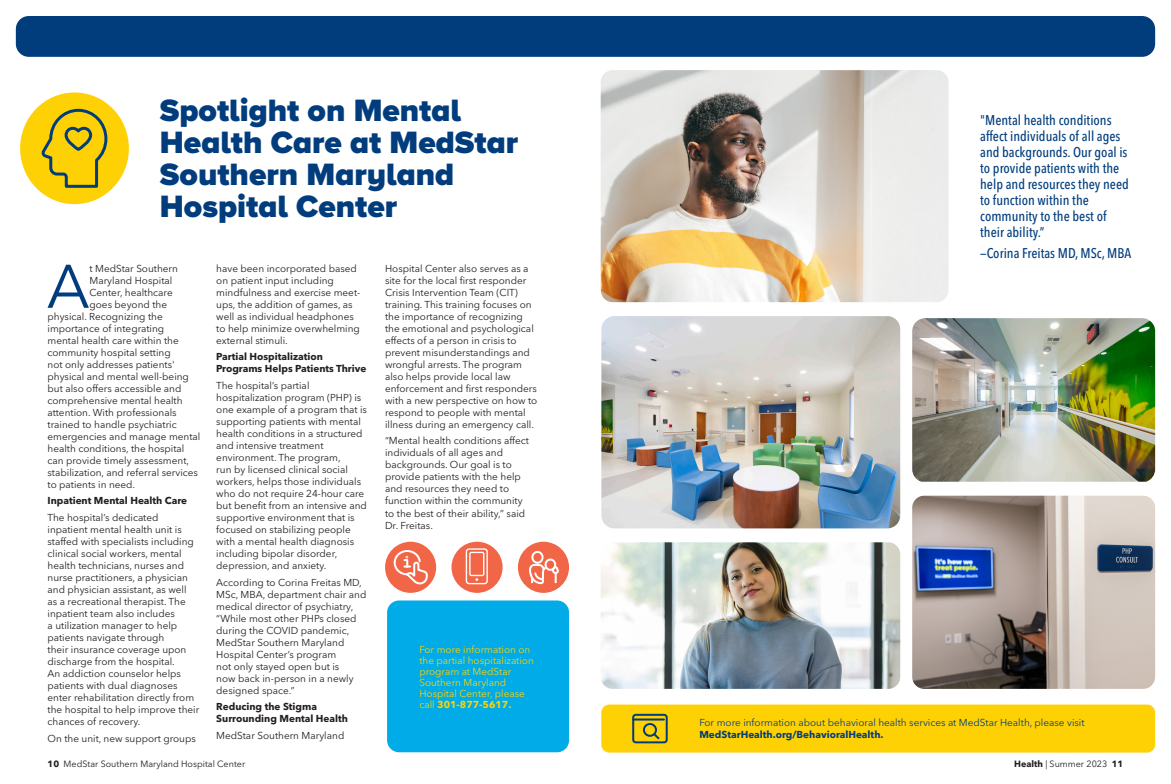
<style>
.page{position:relative;width:1171px;height:784px;background:#fff}
.page>*{position:absolute;margin:0;border:0;box-sizing:border-box;transform-origin:0 0}
.t1{font:60.8px "Avenir Next LT Pro";color:#013d7d}
.body_copy_10_12{font:900 32px/32px "Proxima Nova A";color:#013d7d}
.Body{font:500 condensed 14px/16px "Avenir Next LT Pro";color:#013d7d}
.t2{font:10px/12px "Avenir Next LT Pro";color:#231f20}
.Body-2{font:10px/11px "Avenir Next LT Pro";color:#fed105}
.t3{font:700 10px/12px "Avenir Next LT Pro";color:#231f20}
.t4{font:10px/12px "Avenir Next LT Pro";color:#013d7d}
.t5{font:9px "Avenir Next LT Pro";color:#231f20}
.s1{font-weight:700}
</style>
<div class="page">
<div style="left:387px;top:600px;width:182px;height:152px;background:#00abe7;border-radius:12px"></div>
<div style="left:16px;top:16px;width:1139px;height:41px;background:#013d7d;border-radius:13px"></div>
<div style="left:20px;top:92px;width:109px;height:112px;background:#fed105;border-radius:50%"></div>
<svg style="left:41px;top:108px;width:67px;height:80px"></svg>
<img style="left:601px;top:70px;width:347px;height:232px">
<div style="left:601px;top:704px;width:554px;height:48px;background:#fed105;border-radius:8px"></div>
<svg style="left:632px;top:713px;width:36px;height:31px"></svg>
<img style="left:601px;top:316px;width:299px;height:212px">
<img style="left:912px;top:318px;width:243px;height:163px">
<img style="left:912px;top:495px;width:243px;height:193px">
<div style="left:518px;top:541px;width:51px;height:51px;background:#f26648;border-radius:50%"></div>
<svg style="left:529px;top:550px;width:30px;height:35px"></svg>
<div style="left:451px;top:541px;width:52px;height:51px;background:#f26648;border-radius:50%"></div>
<svg style="left:466px;top:548px;width:22px;height:36px"></svg>
<img style="left:601px;top:542px;width:299px;height:146px">
<div style="left:385px;top:541px;width:51px;height:51px;background:#f26648;border-radius:50%"></div>
<svg style="left:393px;top:549px;width:36px;height:37px"></svg>
<p class="body_copy_10_12" style="left:160px;top:94px;width:360px">Spotlight on Mental<br>Health Care at MedStar<br>Southern Maryland<br>Hospital Center</p>
<p class="t1" style="left:47px;top:250px;width:44px">A</p>
<p class="t2" style="left:90px;top:262px;width:90px">t MedStar Southern</p>
<p class="t2" style="left:90px;top:274px;width:84px">Maryland Hospital</p>
<p class="t2" style="left:90px;top:286px;width:85px">Center, healthcare</p>
<p class="t2" style="left:90px;top:298px;width:79px">goes beyond the</p>
<p class="t2" style="left:48px;top:310px;width:117px">physical. Recognizing the</p>
<p class="t2" style="left:48px;top:322px;width:118px">importance of integrating</p>
<p class="t2" style="left:48px;top:334px;width:133px">mental health care within the</p>
<p class="t2" style="left:48px;top:346px;width:125px">community hospital setting</p>
<p class="t2" style="left:48px;top:358px;width:129px">not only addresses patients'</p>
<p class="t2" style="left:48px;top:370px;width:143px">physical and mental well-being</p>
<p class="t2" style="left:48px;top:382px;width:135px">but also offers accessible and</p>
<p class="t2" style="left:48px;top:394px;width:137px">comprehensive mental health</p>
<p class="t2" style="left:48px;top:406px;width:131px">attention. With professionals</p>
<p class="t2" style="left:48px;top:418px;width:131px">trained to handle psychiatric</p>
<p class="t2" style="left:48px;top:430px;width:154px">emergencies and manage mental</p>
<p class="t2" style="left:48px;top:442px;width:138px">health conditions, the hospital</p>
<p class="t2" style="left:48px;top:454px;width:143px">can provide timely assessment,</p>
<p class="t2" style="left:48px;top:466px;width:152px">stabilization, and referral services</p>
<p class="t2" style="left:48px;top:478px;width:89px">to patients in need.</p>
<p class="t3" style="left:48px;top:495px;width:141px">Inpatient Mental Health Care</p>
<p class="t2" style="left:48px;top:511px;width:153px">The hospital’s dedicated inpatient mental health unit is staffed with specialists including clinical social workers, mental health technicians, nurses and nurse practitioners, a physician and physician assistant, as well<br>as a recreational therapist. The inpatient team also includes<br>a utilization manager to help patients navigate through<br>their insurance coverage upon discharge from the hospital.<br>An addiction counselor helps patients with dual diagnoses enter rehabilitation directly from the hospital to help improve their chances of recovery.</p>
<p class="t2" style="left:48px;top:732px;width:150px">On the unit, new support groups</p>
<p class="t2" style="left:216px;top:262px;width:146px">have been incorporated based on patient input including mindfulness and exercise meet&shy;ups, the addition of games, as well as individual headphones to help minimize overwhelming external stimuli.</p>
<p class="t3" style="left:216px;top:351px;width:152px">Partial Hospitalization<br>Programs Helps Patients Thrive</p>
<p class="t2" style="left:216px;top:379px;width:152px">The hospital’s partial hospitalization program (PHP) is one example of a program that is supporting patients with mental health conditions in a structured and intensive treatment environment. The program,<br>run by licensed clinical social workers, helps those individuals who do not require 24-hour care but benefit from an intensive and supportive environment that is focused on stabilizing people with a mental health diagnosis including bipolar disorder, depression, and anxiety.</p>
<p class="t2" style="left:216px;top:576px;width:152px">According to Corina Freitas MD,<br>MSc, MBA, department chair and medical director of psychiatry, “While most other PHPs closed during the COVID pandemic,<br>MedStar Southern Maryland<br>Hospital Center’s program<br>not only stayed open but is<br>now back in-person in a newly designed space.”</p>
<p class="t3" style="left:216px;top:700px;width:133px">Reducing the Stigma<br>Surrounding Mental Health</p>
<p class="t2" style="left:216px;top:729px;width:130px">MedStar Southern Maryland</p>
<p class="t2" style="left:385px;top:262px;width:154px">Hospital Center also serves as a site for the local first responder<br>Crisis Intervention Team (CIT) training. This training focuses on the importance of recognizing the emotional and psychological effects of a person in crisis to prevent misunderstandings and wrongful arrests. The program also helps provide local law enforcement and first responders with a new perspective on how to respond to people with mental illness during an emergency call.</p>
<p class="t2" style="left:385px;top:435px;width:145px">“Mental health conditions affect individuals of all ages and backgrounds. Our goal is to provide patients with the help and resources they need to function within the community to the best of their ability,” said<br>Dr. Freitas.</p>
<p class="Body-2" style="left:419px;top:643px;width:116px">For more information on the partial hospitalization program at MedStar<br>Southern Maryland<br>Hospital Center, please call <span class="s1">301-877-5617.</span></p>
<p class="Body" style="left:980px;top:112px;width:150px">"Mental health conditions affect individuals of all ages and backgrounds. Our goal is to provide patients with the help and resources they need to function within the community to the best of their ability.”</p>
<p class="Body" style="left:980px;top:245px;width:153px">—Corina Freitas MD, MSc, MBA</p>
<p class="t4" style="left:699px;top:716px;width:387px">For more information about behavioral health services at MedStar Health, please visit<br><span class="s1">MedStarHealth.org/BehavioralHealth.</span></p>
<p class="t5" style="left:48px;top:758px;width:199px"><span class="s1">10</span> MedStar Southern Maryland Hospital Center</p>
<p class="t5" style="left:1014px;top:758px;width:111px"><span class="s1">Health</span> | Summer 2023 <span class="s1">11</span></p>
</div>
